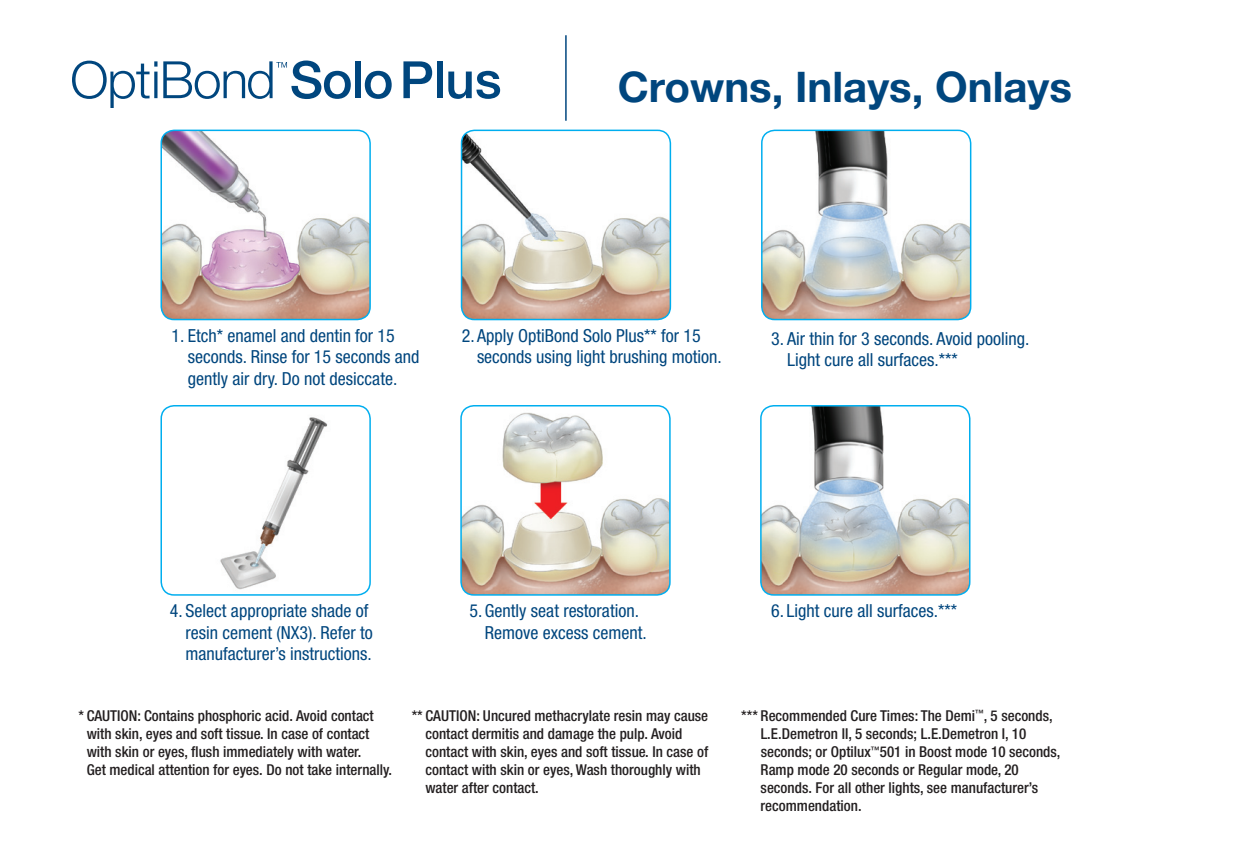
<style>
.page{position:relative;width:1242px;height:864px;background:#fff}
.page>*{position:absolute;margin:0;border:0;box-sizing:border-box;transform-origin:0 0}
.t1{font:700 42px "Helvetica Neue";color:#00467e}
.t2{font:condensed 18px/21.6px "Helvetica Neue";color:#00467e}
.t3{font:500 condensed 15px/18px "Helvetica Neue";color:#231f20}
</style>
<div class="page">
<img style="left:463px;top:406px;width:205px;height:187px">
<div style="left:460px;top:405px;width:211px;height:191px;border:2px solid #00aeef;border-radius:13px"></div>
<img style="left:163px;top:408px;width:165px;height:185px">
<div style="left:160px;top:405px;width:211px;height:191px;border:2px solid #00aeef;border-radius:13px"></div>
<img style="left:761px;top:408px;width:207px;height:185px">
<div style="left:760px;top:405px;width:211px;height:191px;border:2px solid #00aeef;border-radius:13px"></div>
<img style="left:161px;top:130px;width:209px;height:190px">
<div style="left:160px;top:130px;width:211px;height:190px;border:2px solid #00aeef;border-radius:13px"></div>
<img style="left:462px;top:130px;width:208px;height:190px">
<div style="left:461px;top:130px;width:210px;height:190px;border:2px solid #00aeef;border-radius:13px"></div>
<img style="left:762px;top:130px;width:209px;height:190px">
<div style="left:761px;top:130px;width:210px;height:190px;border:2px solid #00aeef;border-radius:13px"></div>
<hr style="left:565px;top:35px;width:2px;height:86px;background:#00467e">
<div style="left:355px;top:61px;width:6px;height:37px;background:#00467e"></div>
<svg style="left:365px;top:71px;width:27px;height:28px"></svg>
<svg style="left:403px;top:61px;width:29px;height:37px"></svg>
<div style="left:437px;top:61px;width:6px;height:37px;background:#00467e"></div>
<svg style="left:448px;top:71px;width:52px;height:28px"></svg>
<svg style="left:72px;top:61px;width:279px;height:47px"></svg>
<h1 class="t1" style="left:618px;top:61px;width:456px">Crowns, Inlays, Onlays</h1>
<p class="t2" style="left:188px;top:325px;width:233px;text-indent:-16px">1. Etch* enamel and dentin for 15 seconds. Rinse for 15 seconds and gently air dry. Do not desiccate.</p>
<p class="t2" style="left:477px;top:325px;width:246px;text-indent:-15px">2. Apply OptiBond Solo Plus** for 15 seconds using light brushing motion.</p>
<p class="t2" style="left:787px;top:328px;width:244px;text-indent:-16px">3. Air thin for 3 seconds. Avoid pooling.<br>Light cure all surfaces.***</p>
<p class="t2" style="left:186px;top:600px;width:189px;text-indent:-16px">4. Select appropriate shade of resin cement (NX3). Refer to manufacturer’s instructions.</p>
<p class="t2" style="left:771px;top:600px;width:187px">6. Light cure all surfaces.***</p>
<p class="t2" style="left:485px;top:600px;width:163px;text-indent:-15px">5.Gently seat restoration.<br>Remove excess cement.</p>
<p class="t3" style="left:87px;top:707px;width:307px;text-indent:-8px">* CAUTION: Contains phosphoric acid. Avoid contact with skin, eyes and soft tissue. In case of contact with skin or eyes, flush immediately with water.<br>Get medical attention for eyes. Do not take internally.</p>
<p class="t3" style="left:425px;top:707px;width:284px;text-indent:-14px">** CAUTION: Uncured methacrylate resin may cause contact dermitis and damage the pulp. Avoid contact with skin, eyes and soft tissue. In case of contact with skin or eyes, Wash thoroughly with water after contact.</p>
<p class="t3" style="left:761px;top:707px;width:301px;text-indent:-19px">*** Recommended Cure Times: The Demi<sup>™</sup>, 5 seconds, L.E.Demetron II, 5 seconds; L.E.Demetron I, 10 seconds; or Optilux<sup>™</sup>501 in Boost mode 10 seconds, Ramp mode 20 seconds or Regular mode, 20 seconds. For all other lights, see manufacturer’s recommendation.</p>
</div>
